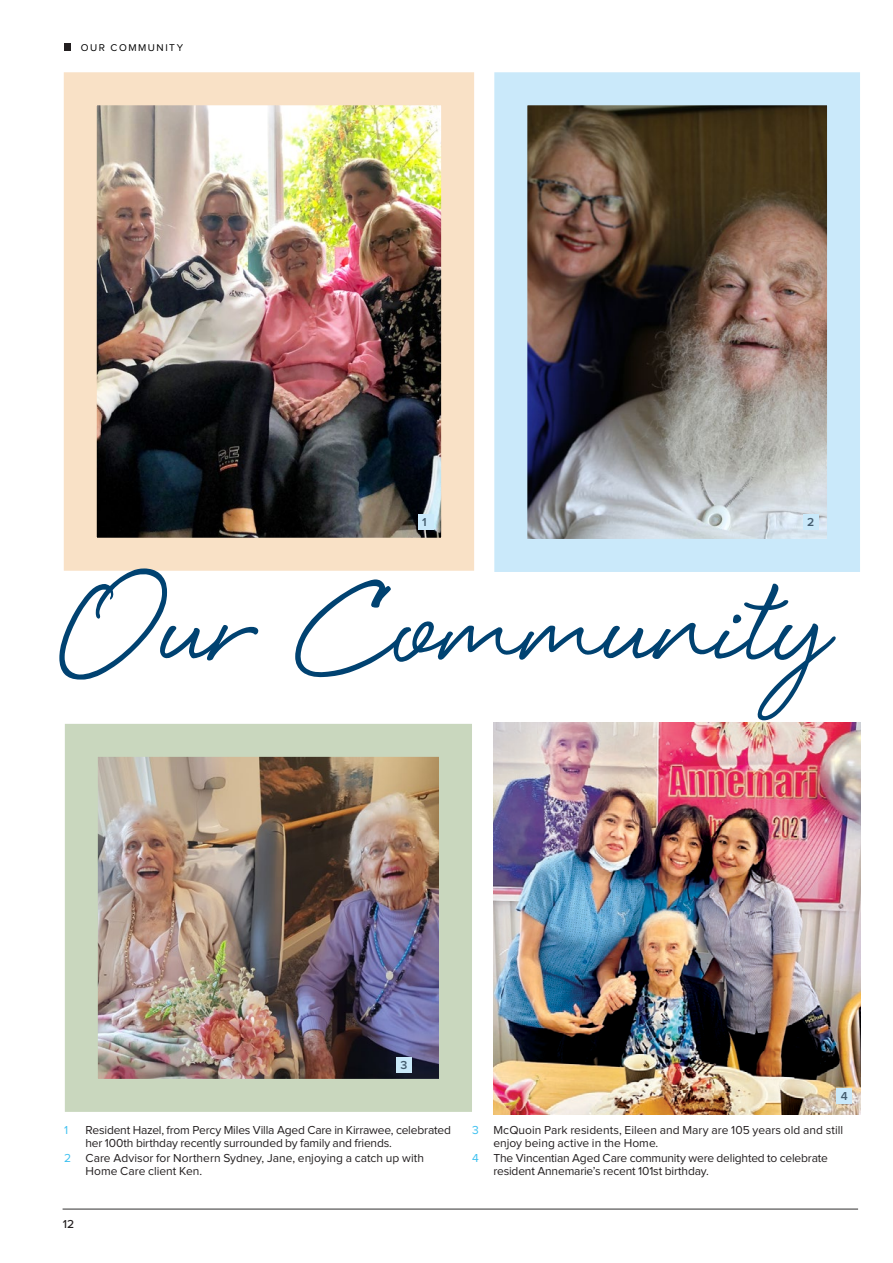
<style>
.page{position:relative;width:893px;height:1263px;background:#fff}
.page>*{position:absolute;margin:0;border:0;box-sizing:border-box;transform-origin:0 0}
.t1{font:211.5px "Eye Catching";color:#004271}
.t2{font:12px/12.8px "Proxima Nova";letter-spacing:-.01em;color:#231f20}
.t3{font:600 12px "Proxima Nova";color:#445c6e}
.t4{font:500 12px "Proxima Nova";color:#231f20}
.t5{font:12px "Proxima Nova";color:#3cc0f0}
.t6{font:10.2px "Proxima Nova";letter-spacing:.15em;color:#000}
.s1{color:#3cc0f0}
</style>
<div class="page">
<img style="left:98px;top:106px;width:342px;height:431px">
<img style="left:99px;top:758px;width:339px;height:320px">
<div style="left:65px;top:724px;width:407px;height:388px;border:33px solid #c9d7be"></div>
<img style="left:493px;top:723px;width:367px;height:391px">
<img style="left:528px;top:106px;width:298px;height:432px">
<div style="left:494px;top:72px;width:366px;height:500px;border:33px solid #cae9fa"></div>
<div style="left:64px;top:72px;width:410px;height:499px;border:33px solid #f9e1c6"></div>
<hr style="left:63px;top:1209px;width:795px;height:1px;background:#323031">
<div style="left:837px;top:1089px;width:15px;height:15px;background:#cae9fa"></div>
<div style="left:396px;top:1057px;width:16px;height:15px;background:#cae9fa"></div>
<div style="left:803px;top:514px;width:15px;height:16px;background:#cae9fa"></div>
<div style="left:418px;top:514px;width:15px;height:15px;background:#cae9fa"></div>
<div style="left:64px;top:44px;width:7px;height:7px;background:#231f20"></div>
<p class="t6" style="left:81px;top:43px;width:104px">OUR COMMUNITY</p>
<p class="t3" style="left:422px;top:516px;width:6px">1</p>
<p class="t3" style="left:807px;top:517px;width:9px">2</p>
<h1 class="t1" style="left:59px;top:541px;width:769px">Our Community</h1>
<p class="t3" style="left:401px;top:1059px;width:8px">3</p>
<p class="t5" style="left:64px;top:1125px;width:6px">1</p>
<p class="t2" style="left:86px;top:1124px;width:367px">Resident Hazel, from Percy Miles Villa Aged Care in Kirrawee, celebrated her 100th birthday recently surrounded by family and friends.</p>
<p class="t2" style="left:86px;top:1152px;width:340px;text-indent:-21px"><span class="s1">2</span> Care Advisor for Northern Sydney, Jane, enjoying a catch up with<br>Home Care client Ken.</p>
<p class="t4" style="left:63px;top:1215px;width:13px">12</p>
<p class="t3" style="left:841px;top:1091px;width:8px">4</p>
<p class="t2" style="left:493px;top:1124px;width:351px;text-indent:-21px"><span class="s1">3</span> McQuoin Park residents, Eileen and Mary are 105 years old and still enjoy being active in the Home.</p>
<p class="t2" style="left:493px;top:1152px;width:336px;text-indent:-21px"><span class="s1">4</span> The Vincentian Aged Care community were delighted to celebrate resident Annemarie’s recent 101st birthday.</p>
</div>
